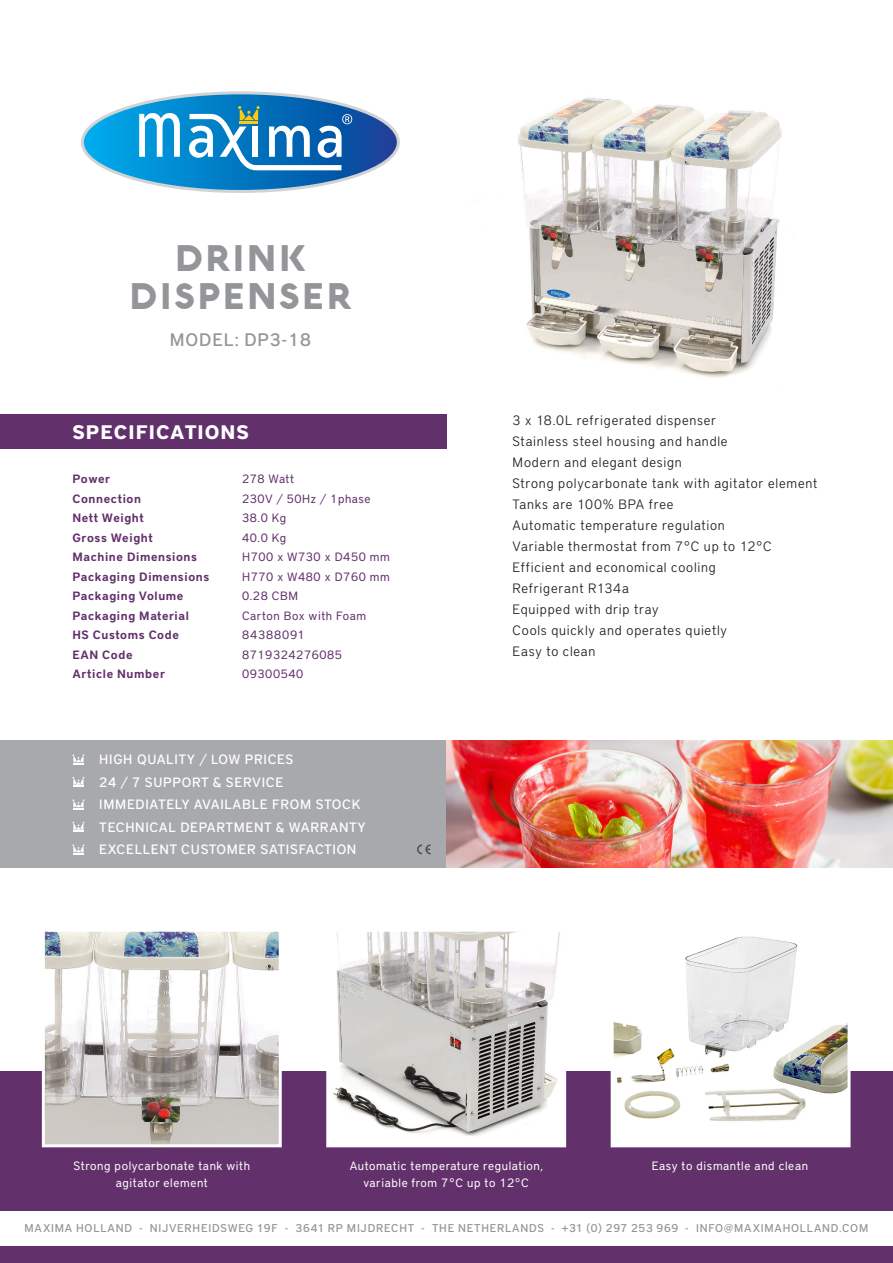
<style>
.page{position:relative;width:893px;height:1263px;background:#fff}
.page>*{position:absolute;margin:0;border:0;box-sizing:border-box;transform-origin:0 0}
.t1{font:900 36px/37.5px "Aquawax";letter-spacing:.045em;color:#939598;text-align:center}
.t2{font:700 19.5px "District Pro";letter-spacing:.05em;color:#fff}
.t3{font:500 18px "District Pro";letter-spacing:.05em;color:#939598}
.t4{font:300 13.5px "District Pro";letter-spacing:.055em;color:#231f20}
.t5{font:500 13.5px "District Pro";letter-spacing:.05em;color:#fff}
.t6{font:600 12px "District Pro";letter-spacing:.05em;color:#62306b}
.t7{font:12px "District Pro";letter-spacing:.05em;color:#fff}
.t8{font:12px "District Pro";letter-spacing:.05em;color:#62306b}
.t9{font:12px "District Pro";letter-spacing:.07em;color:#62306b}
.t10{font:500 11.25px "District Pro";letter-spacing:.07em;color:#939598}
</style>
<div class="page">
<div style="left:0;top:1071px;width:893px;height:192px;background:#62306b"></div>
<div style="left:0;top:415px;width:446px;height:34px;background:#62306b"></div>
<svg style="left:82px;top:93px;width:316px;height:99px"></svg>
<div style="left:0;top:1211px;width:893px;height:34px;background:#fff"></div>
<div style="left:0;top:740px;width:446px;height:128px;background:#a8a9ad"></div>
<svg style="left:73px;top:754px;width:11px;height:10px"></svg>
<svg style="left:73px;top:777px;width:11px;height:10px"></svg>
<svg style="left:73px;top:799px;width:11px;height:10px"></svg>
<svg style="left:73px;top:844px;width:11px;height:10px"></svg>
<svg style="left:73px;top:822px;width:11px;height:10px"></svg>
<svg style="left:417px;top:844px;width:14px;height:10px"></svg>
<img style="left:518px;top:97px;width:275px;height:281px">
<svg style="left:41px;top:931px;width:241px;height:217px"></svg>
<svg style="left:326px;top:931px;width:241px;height:217px"></svg>
<svg style="left:610px;top:936px;width:241px;height:212px"></svg>
<img style="left:446px;top:740px;width:447px;height:128px">
<p class="t1" style="left:129px;top:239px;width:224px">DRINK<br>DISPENSER</p>
<p class="t3" style="left:170px;top:328px;width:142px">MODEL: DP3-18</p>
<p class="t2" style="left:73px;top:418px;width:178px">SPECIFICATIONS</p>
<p class="t6" style="left:73px;top:471px;width:39px">Power</p>
<p class="t6" style="left:73px;top:490px;width:70px">Connection</p>
<p class="t6" style="left:73px;top:510px;width:73px">Nett Weight</p>
<p class="t6" style="left:73px;top:529px;width:82px">Gross Weight</p>
<p class="t6" style="left:73px;top:549px;width:126px">Machine Dimensions</p>
<p class="t6" style="left:73px;top:568px;width:138px">Packaging Dimensions</p>
<p class="t6" style="left:73px;top:588px;width:112px">Packaging Volume</p>
<p class="t6" style="left:73px;top:607px;width:118px">Packaging Material</p>
<p class="t6" style="left:73px;top:627px;width:108px">HS Customs Code</p>
<p class="t6" style="left:73px;top:646px;width:62px">EAN Code</p>
<p class="t6" style="left:73px;top:666px;width:94px">Article Number</p>
<p class="t8" style="left:242px;top:471px;width:53px">278 Watt</p>
<p class="t8" style="left:242px;top:490px;width:130px">230V / 50Hz / 1phase</p>
<p class="t8" style="left:242px;top:510px;width:46px">38.0 Kg</p>
<p class="t8" style="left:242px;top:529px;width:46px">40.0 Kg</p>
<p class="t8" style="left:242px;top:549px;width:149px">H700 x W730 x D450 mm</p>
<p class="t8" style="left:242px;top:568px;width:149px">H770 x W480 x D760 mm</p>
<p class="t8" style="left:242px;top:588px;width:58px">0.28 CBM</p>
<p class="t8" style="left:242px;top:607px;width:126px">Carton Box with Foam</p>
<p class="t9" style="left:242px;top:627px;width:64px">84388091</p>
<p class="t8" style="left:242px;top:646px;width:102px">8719324276085</p>
<p class="t8" style="left:242px;top:666px;width:63px">09300540</p>
<p class="t5" style="left:99px;top:750px;width:196px">HIGH QUALITY / LOW PRICES</p>
<p class="t5" style="left:99px;top:773px;width:186px">24 / 7 SUPPORT &amp; SERVICE</p>
<p class="t5" style="left:99px;top:795px;width:263px">IMMEDIATELY AVAILABLE FROM STOCK</p>
<p class="t5" style="left:99px;top:818px;width:268px">TECHNICAL DEPARTMENT &amp; WARRANTY</p>
<p class="t5" style="left:99px;top:840px;width:259px">EXCELLENT CUSTOMER SATISFACTION</p>
<p class="t4" style="left:513px;top:411px;width:205px">3 x 18.0L refrigerated dispenser</p>
<p class="t4" style="left:513px;top:432px;width:217px">Stainless steel housing and handle</p>
<p class="t4" style="left:513px;top:453px;width:171px">Modern and elegant design</p>
<p class="t4" style="left:513px;top:474px;width:306px">Strong polycarbonate tank with agitator element</p>
<p class="t4" style="left:513px;top:495px;width:162px">Tanks are 100% BPA free</p>
<p class="t4" style="left:513px;top:516px;width:214px">Automatic temperature regulation</p>
<p class="t4" style="left:513px;top:537px;width:261px">Variable thermostat from 7°C up to 12°C</p>
<p class="t4" style="left:513px;top:558px;width:205px">Efficient and economical cooling</p>
<p class="t4" style="left:513px;top:579px;width:118px">Refrigerant R134a</p>
<p class="t4" style="left:513px;top:600px;width:147px">Equipped with drip tray</p>
<p class="t4" style="left:513px;top:621px;width:216px">Cools quickly and operates quietly</p>
<p class="t4" style="left:513px;top:642px;width:84px">Easy to clean</p>
<p class="t7" style="left:73px;top:1157px;width:178px">Strong polycarbonate tank with</p>
<p class="t7" style="left:116px;top:1174px;width:94px">agitator element</p>
<p class="t7" style="left:350px;top:1157px;width:195px">Automatic temperature regulation,</p>
<p class="t7" style="left:363px;top:1174px;width:167px">variable from 7°C up to 12°C</p>
<p class="t7" style="left:652px;top:1157px;width:158px">Easy to dismantle and clean</p>
<p class="t10" style="left:25px;top:1221px;width:845px">MAXIMA HOLLAND - NIJVERHEIDSWEG 19F - 3641 RP MIJDRECHT - THE NETHERLANDS - +31 (0) 297 253 969 - INFO@MAXIMAHOLLAND.COM</p>
</div>
